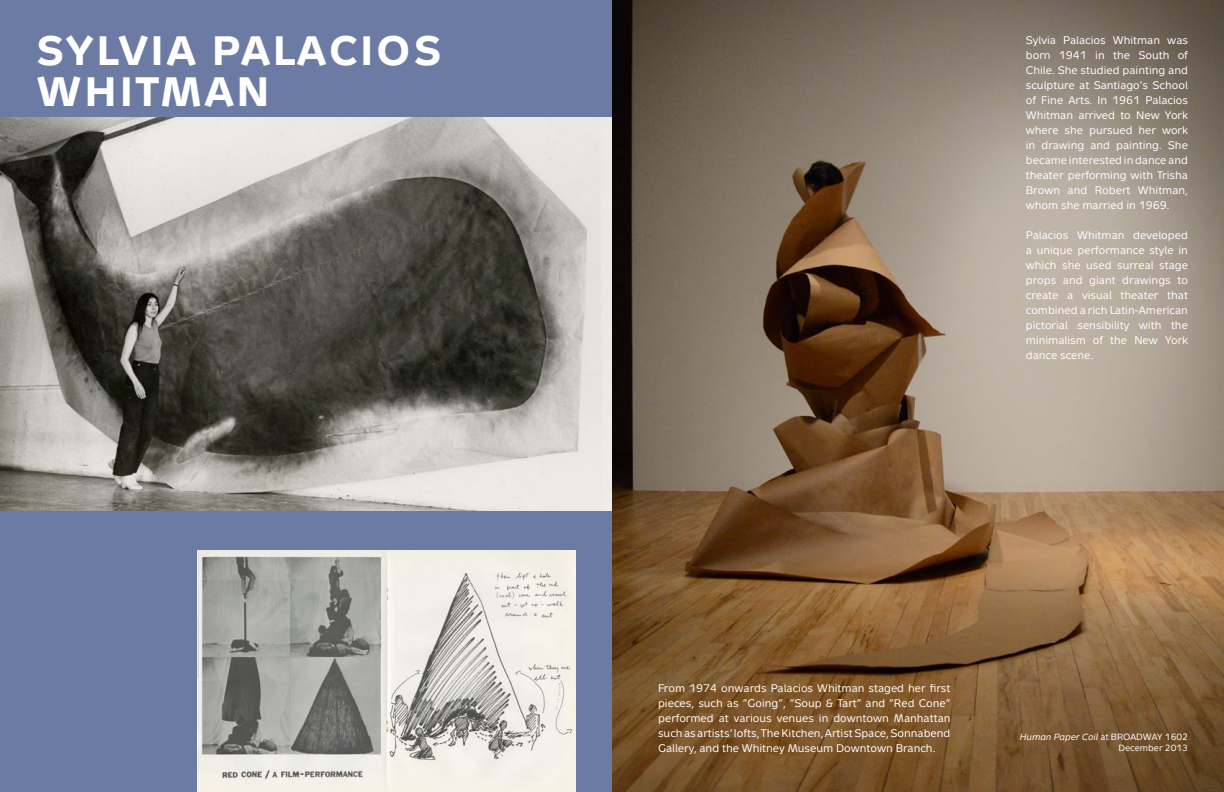
<style>
.page{position:relative;width:1224px;height:792px;background:#fff}
.page>*{position:absolute;margin:0;border:0;box-sizing:border-box;transform-origin:0 0}
.t1{font:700 41px/41px "Metron Text OT";letter-spacing:.07em;color:#fff}
.t2{font:11px/15px "Metron Text OT";color:#fff;text-align:justify}
.t3{font:9px/11px "Metron Text OT";color:#fff;text-align:right}
.s1{font-style:italic}
</style>
<div class="page">
<img style="left:612px;top:0;width:612px;height:792px">
<div style="left:0;top:0;width:612px;height:792px;background:#6b7ba4"></div>
<img style="left:0;top:117px;width:612px;height:394px">
<img style="left:197px;top:550px;width:379px;height:242px">
<h1 class="t1" style="left:36px;top:29px;width:407px">SYLVIA PALACIOS<br>WHITMAN</h1>
<p class="t2" style="left:1026px;top:32px;width:164px">Sylvia Palacios Whitman was born 1941 in the South of Chile. She studied painting and sculpture at Santiago’s School of Fine Arts. In 1961 Palacios Whitman arrived to New York where she pursued her work in drawing and painting. She became interested in dance and theater performing with Trisha Brown and Robert Whitman, whom she married in 1969.</p>
<p class="t2" style="left:1026px;top:227px;width:164px">Palacios Whitman developed a unique performance style in which she used surreal stage props and giant drawings to create a visual theater that combined a rich Latin-American pictorial sensibility with the minimalism of the New York dance scene.</p>
<p class="t2" style="left:658px;top:680px;width:294px">From 1974 onwards Palacios Whitman staged her first pieces, such as “Going”, “Soup &amp; Tart” and “Red Cone” performed at various venues in downtown Manhattan such as artists’ lofts, The Kitchen, Artist Space, Sonnabend Gallery, and the Whitney Museum Downtown Branch.</p>
<p class="t3" style="left:1020px;top:732px;width:170px"><span class="s1">Human Paper Coil</span> at BROADWAY 1602<br>December 2013</p>
</div>
